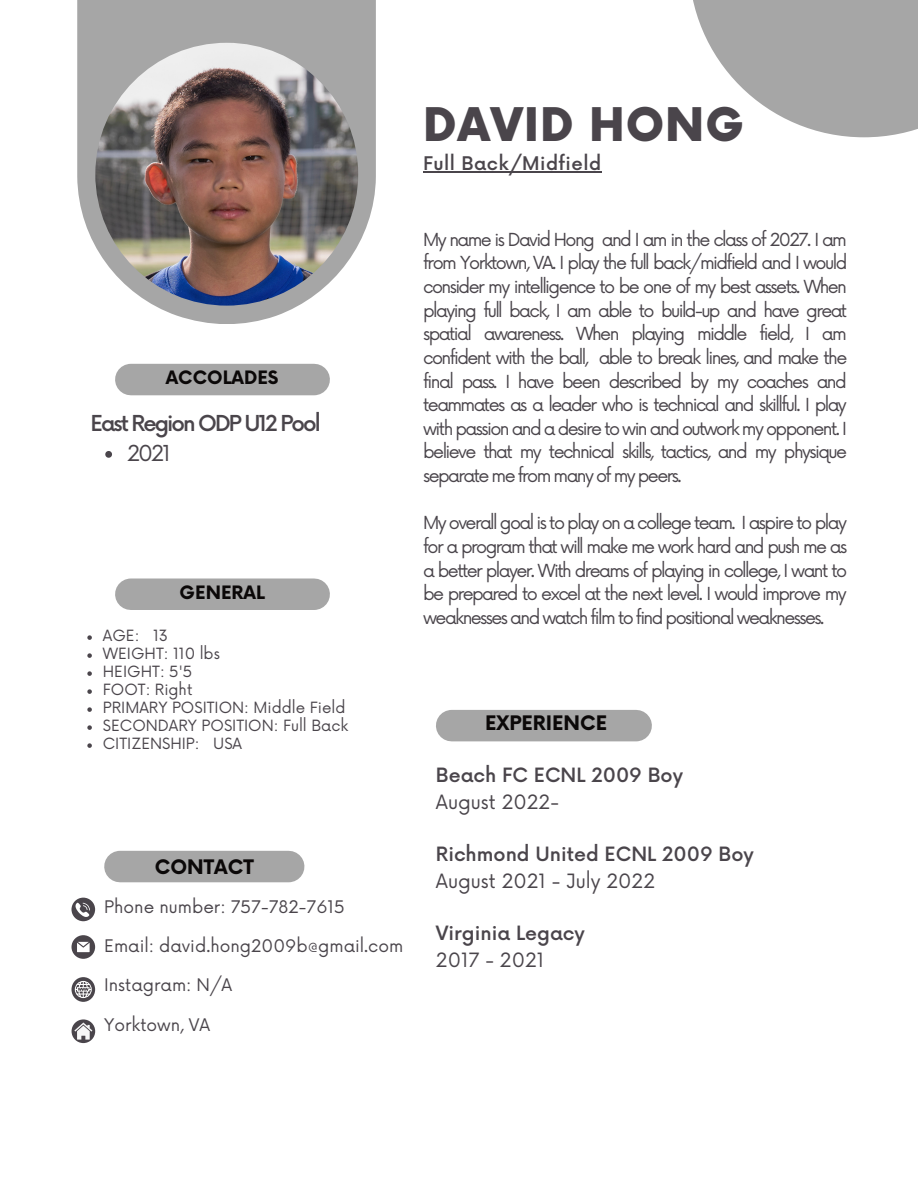
<style>
.page{position:relative;width:918px;height:1188px;background:#fff}
.page>*{position:absolute;margin:0;border:0;box-sizing:border-box;transform-origin:0 0}
.t1{font:900 45.15px "Now";letter-spacing:.02em;color:#4a454b}
.t2{font:500 21.45px "Now";letter-spacing:-.09em;color:#4a454b}
.t3{font:21.45px "Now";color:#4a454b}
.t4{font:700 19.5px "Now";color:#0b0808}
.t5{font:500 19.2px "Now";color:#4a454b}
.t6{font:19.2px "Now";color:#4a454b}
.t7{font:500 18.3px "Now";letter-spacing:.025em;color:#4a454b}
.t8{font:700 18px "Now";color:#0b0808}
.t9{font:17.55px/23.7px "Now";letter-spacing:-.09em;color:#4a454b;text-align:justify}
.t10{font:16.95px "Now";color:#4a454b}
.t11{font:15.15px/18px "Now";color:#4a454b}
</style>
<div class="page">
<div style="left:131px;top:364px;width:183px;height:31px;background:#a6a6a6"></div>
<svg style="left:71px;top:898px;width:24px;height:23px"></svg>
<svg style="left:72px;top:977px;width:23px;height:25px"></svg>
<svg style="left:72px;top:935px;width:23px;height:24px"></svg>
<svg style="left:72px;top:1019px;width:23px;height:24px"></svg>
<svg style="left:74px;top:1023px;width:18px;height:17px"></svg>
<div style="left:452px;top:710px;width:184px;height:31px;background:#a6a6a6"></div>
<div style="left:120px;top:851px;width:169px;height:31px;background:#a6a6a6"></div>
<svg style="left:77px;top:0;width:298px;height:324px;fill:#a6a6a6"></svg>
<img style="left:95px;top:43px;width:263px;height:263px;border-radius:50%">
<svg style="left:693px;top:0;width:225px;height:137px;fill:#a6a6a6"></svg>
<div style="left:131px;top:578px;width:183px;height:32px;background:#a6a6a6"></div>
<hr style="left:423px;top:171px;width:179px;height:1px;background:#4a454b">
<svg style="left:87px;top:635px;width:5px;height:5px"></svg>
<svg style="left:87px;top:653px;width:5px;height:5px"></svg>
<svg style="left:87px;top:671px;width:5px;height:5px"></svg>
<svg style="left:87px;top:689px;width:5px;height:5px"></svg>
<svg style="left:87px;top:707px;width:5px;height:5px"></svg>
<svg style="left:87px;top:725px;width:5px;height:5px"></svg>
<svg style="left:87px;top:743px;width:5px;height:5px"></svg>
<svg style="left:105px;top:451px;width:7px;height:7px"></svg>
<p class="t8" style="left:166px;top:368px;width:114px">ACCOLADES</p>
<p class="t2" style="left:91px;top:411px;width:232px">East Region ODP U12 Pool</p>
<p class="t3" style="left:127px;top:441px;width:45px">2021</p>
<p class="t8" style="left:180px;top:582px;width:87px">GENERAL</p>
<p class="t11" style="left:103px;top:627px;width:247px">AGE: 13<br>WEIGHT: 110 lbs<br>HEIGHT: 5'5<br>FOOT: Right<br>PRIMARY POSITION: Middle Field<br>SECONDARY POSITION: Full Back<br>CITIZENSHIP: USA</p>
<p class="t4" style="left:155px;top:857px;width:100px">CONTACT</p>
<p class="t10" style="left:104px;top:897px;width:242px">Phone number: 757-782-7615</p>
<p class="t10" style="left:104px;top:937px;width:301px">Email: david.hong2009b@gmail.com</p>
<p class="t10" style="left:104px;top:976px;width:130px">Instagram: N/A</p>
<p class="t10" style="left:104px;top:1015px;width:108px">Yorktown, VA</p>
<h1 class="t1" style="left:423px;top:101px;width:322px">DAVID HONG</h1>
<p class="t7" style="left:423px;top:154px;width:180px">Full Back/Midfield</p>
<p class="t9" style="left:423px;top:228px;width:426px">My name is David Hong and I am in the class of 2027. I am from Yorktown, VA. I play the full back/midfield and I would consider my intelligence to be one of my best assets. When playing full back, I am able to build-up and have great spatial awareness. When playing middle field, I am confident with the ball, able to break lines, and make the final pass. I have been described by my coaches and teammates as a leader who is technical and skillful. I play with passion and a desire to win and outwork my opponent. I believe that my technical skills, tactics, and my physique separate me from many of my peers.</p>
<p class="t9" style="left:423px;top:512px;width:426px">My overall goal is to play on a college team. I aspire to play for a program that will make me work hard and push me as a better player. With dreams of playing in college, I want to be prepared to excel at the next level. I would improve my weaknesses and watch film to find positional weaknesses.</p>
<p class="t4" style="left:485px;top:712px;width:124px">EXPERIENCE</p>
<p class="t5" style="left:436px;top:765px;width:249px">Beach FC ECNL 2009 Boy</p>
<p class="t6" style="left:436px;top:792px;width:125px">August 2022-</p>
<p class="t5" style="left:436px;top:844px;width:319px">Richmond United ECNL 2009 Boy</p>
<p class="t6" style="left:436px;top:870px;width:221px">August 2021 - July 2022</p>
<p class="t5" style="left:436px;top:922px;width:151px">Virginia Legacy</p>
<p class="t6" style="left:436px;top:949px;width:110px">2017 - 2021</p>
</div>
